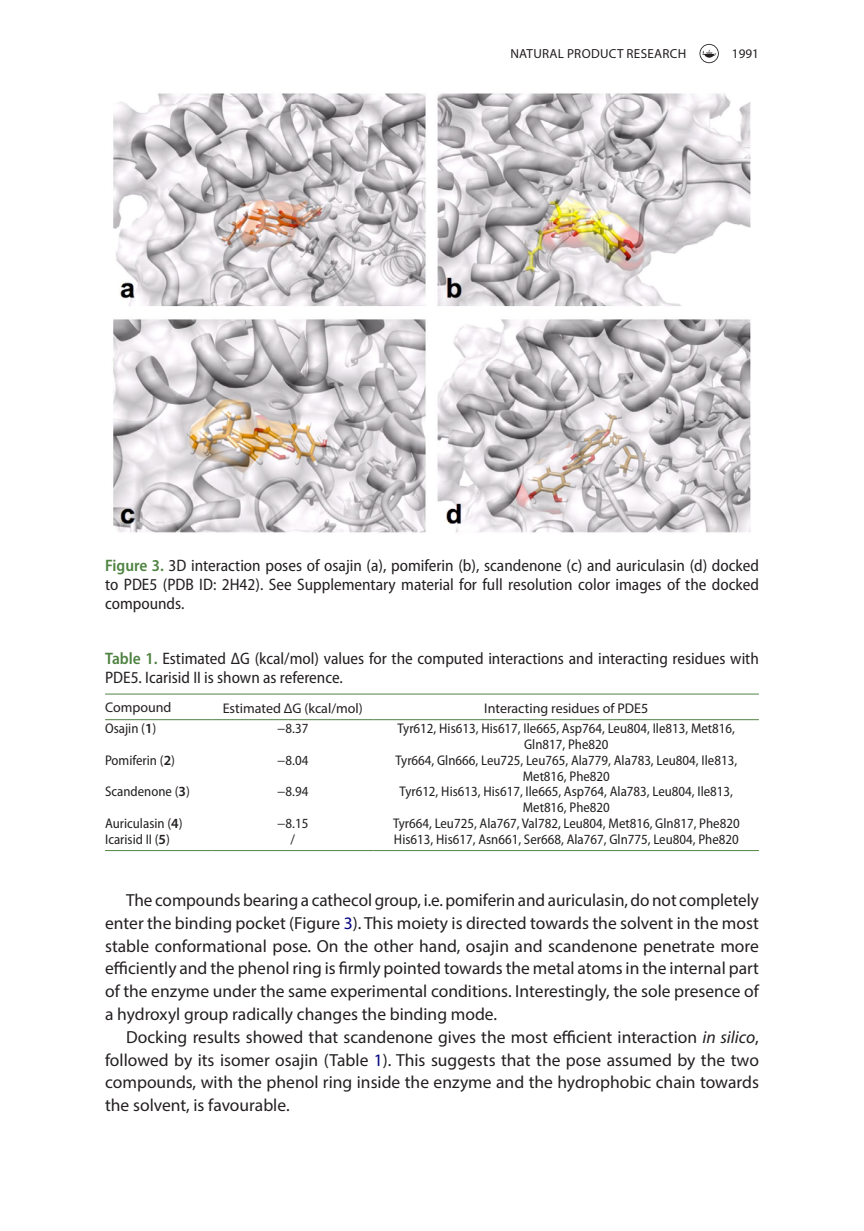
<style>
.page{position:relative;width:864px;height:1231px;background:#fff}
.page>*{position:absolute;margin:0;border:0;box-sizing:border-box;transform-origin:0 0}
.t1{font:17.5px/22.8px "Myriad Pro";color:#231f20;text-align:justify}
.t2{font:semi-condensed 16.62px/19.2px "Myriad Pro";color:#231f20;text-align:justify}
.t3{font:semi-condensed 14px/15.8px "Myriad Pro";color:#231f20;text-align:center}
.t4{font:14px "Myriad Pro";color:#231f20}
.t5{font:13.12px "Myriad Pro";letter-spacing:.02em;color:#231f20}
.s1{font-weight:600;color:#508342}
.s2{font-weight:600;font-stretch:normal}
.s3{color:#000080}
.s4{font-style:italic}
</style>
<div class="page">
<svg style="left:699px;top:44px;width:19px;height:19px"></svg>
<img style="left:113px;top:93px;width:638px;height:440px">
<hr style="left:105px;top:693px;width:653px;height:1px;background:#508342">
<hr style="left:105px;top:719px;width:107px;height:1px;background:#508342">
<hr style="left:212px;top:719px;width:161px;height:1px;background:#508342">
<hr style="left:373px;top:719px;width:385px;height:1px;background:#508342">
<hr style="left:105px;top:850px;width:107px;height:1px;background:#508342">
<hr style="left:212px;top:850px;width:161px;height:1px;background:#508342">
<hr style="left:373px;top:850px;width:385px;height:1px;background:#508342">
<p class="t5" style="left:510px;top:45px;width:177px">NATURAL PRODUCT RESEARCH</p>
<p class="t5" style="left:731px;top:45px;width:28px">1991</p>
<p class="t2" style="left:105px;top:555px;width:655px"><span class="s1">Figure 3.</span> 3D interaction poses of osajin (a), pomiferin (b), scandenone (c) and auriculasin (d) docked to PDE5 (PDB ID: 2H42). See Supplementary material for full resolution color images of the docked compounds.</p>
<p class="t2" style="left:105px;top:649px;width:655px"><span class="s1">Table 1.</span> Estimated ΔG (kcal/mol) values for the computed interactions and interacting residues with<br>PDE5. Icarisid II is shown as reference.</p>
<p class="t4" style="left:105px;top:698px;width:68px">Compound</p>
<p class="t4" style="left:223px;top:699px;width:141px">Estimated ΔG (kcal/mol)</p>
<p class="t4" style="left:484px;top:699px;width:165px">Interacting residues of PDE5</p>
<p class="t3" style="left:105px;top:721px;width:53px">Osajin (<span class="s2">1</span>)</p>
<p class="t3" style="left:277px;top:721px;width:33px">−8.37</p>
<p class="t3" style="left:397px;top:721px;width:339px">Tyr612, His613, His617, Ile665, Asp764, Leu804, Ile813, Met816,<br>Gln817, Phe820</p>
<p class="t3" style="left:105px;top:752px;width:71px">Pomiferin (<span class="s2">2</span>)</p>
<p class="t3" style="left:277px;top:752px;width:33px">−8.04</p>
<p class="t3" style="left:395px;top:752px;width:343px">Tyr664, Gln666, Leu725, Leu765, Ala779, Ala783, Leu804, Ile813,<br>Met816, Phe820</p>
<p class="t3" style="left:105px;top:784px;width:86px">Scandenone (<span class="s2">3</span>)</p>
<p class="t3" style="left:277px;top:784px;width:33px">−8.94</p>
<p class="t3" style="left:399px;top:784px;width:335px">Tyr612, His613, His617, Ile665, Asp764, Ala783, Leu804, Ile813,<br>Met816, Phe820</p>
<p class="t3" style="left:105px;top:815px;width:79px">Auriculasin (<span class="s2">4</span>)</p>
<p class="t3" style="left:277px;top:815px;width:33px">−8.15</p>
<p class="t3" style="left:393px;top:815px;width:348px">Tyr664, Leu725, Ala767, Val782, Leu804, Met816, Gln817, Phe820</p>
<p class="t3" style="left:105px;top:831px;width:66px">Icarisid II (<span class="s2">5</span>)</p>
<p class="t3" style="left:290px;top:831px;width:6px">/</p>
<p class="t3" style="left:394px;top:831px;width:346px">His613, His617, Asn661, Ser668, Ala767, Gln775, Leu804, Phe820</p>
<p class="t1" style="left:105px;top:888px;width:655px;text-indent:21px">The compounds bearing a cathecol group, i.e. pomiferin and auriculasin, do not completely enter the binding pocket (Figure <span class="s3">3</span>). This moiety is directed towards the solvent in the most stable conformational pose. On the other hand, osajin and scandenone penetrate more efficiently and the phenol ring is firmly pointed towards the metal atoms in the internal part of the enzyme under the same experimental conditions. Interestingly, the sole presence of a hydroxyl group radically changes the binding mode.</p>
<p class="t1" style="left:105px;top:1025px;width:655px;text-indent:21px">Docking results showed that scandenone gives the most efficient interaction <span class="s4">in silico</span>, followed by its isomer osajin (Table <span class="s3">1</span>). This suggests that the pose assumed by the two compounds, with the phenol ring inside the enzyme and the hydrophobic chain towards the solvent, is favourable.</p>
</div>
